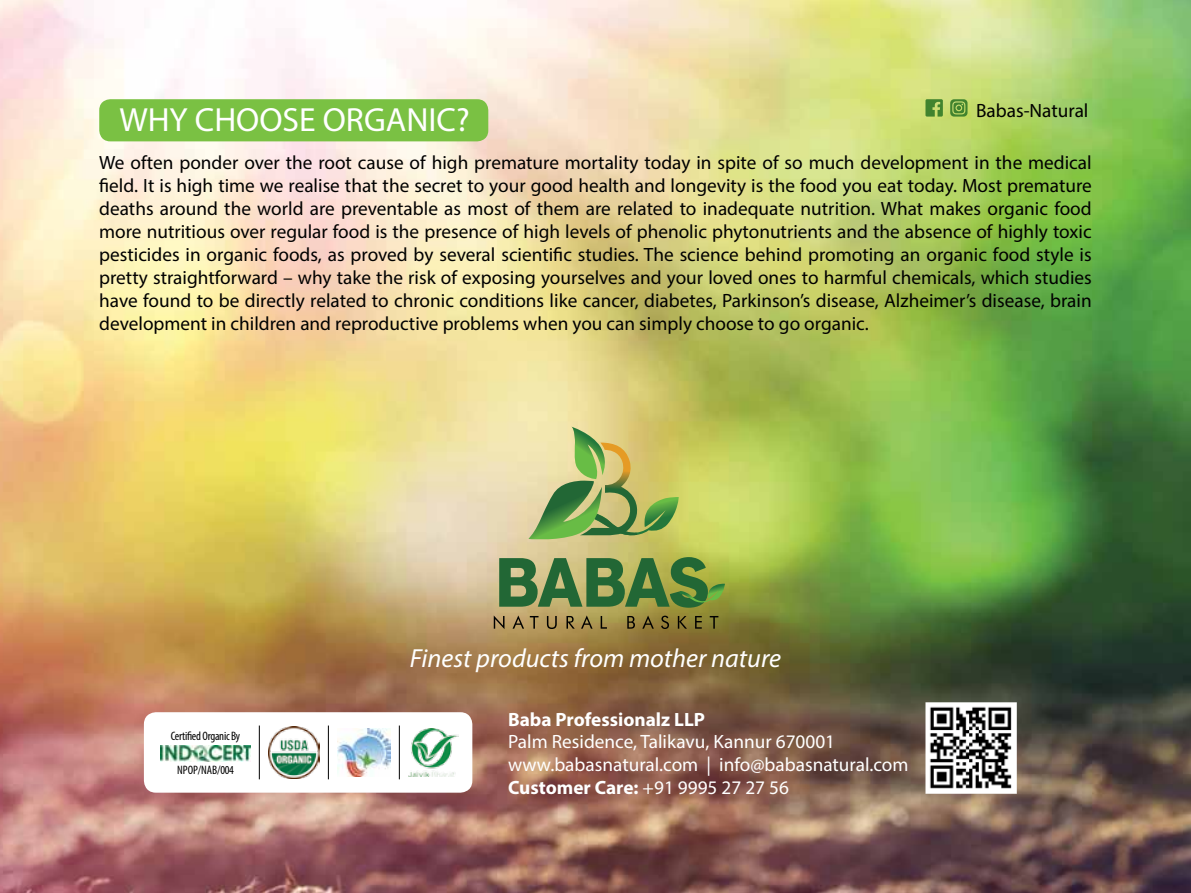
<style>
.page{position:relative;width:1191px;height:893px;background:#fff}
.page>*{position:absolute;margin:0;border:0;box-sizing:border-box;transform-origin:0 0}
.t1{font:33.6px "Myriad Pro";color:#fff}
.t2{font:italic 26.25px "Myriad Pro";color:#fff}
.t3{font:19.25px/23.1px "Myriad Pro";color:#000;text-align:justify}
.t4{font:19.25px/22.8px "Myriad Pro";color:#fff}
.t5{font:700 19.25px "Myriad Pro";color:#fff}
.t6{font:condensed 12.25px "Myriad Pro";letter-spacing:-.02em;color:#000}
.t7{font:condensed 12.25px "Myriad Pro";color:#000}
.s1{font-weight:700}
</style>
<div class="page">
<img style="left:0;top:0;width:1191px;height:893px">
<div style="left:99px;top:99px;width:389px;height:42px;background:#7ac143;border-radius:11px"></div>
<svg style="left:494px;top:615px;width:224px;height:14px;background:#8b7940"></svg>
<svg style="left:528px;top:427px;width:150px;height:115px;background:#afba6f"></svg>
<svg style="left:499px;top:557px;width:226px;height:51px;background:#678b49"></svg>
<img style="left:925px;top:702px;width:91px;height:92px">
<svg style="left:925px;top:99px;width:18px;height:18px"></svg>
<svg style="left:950px;top:99px;width:17px;height:18px"></svg>
<div style="left:144px;top:712px;width:328px;height:81px;background:#fff;border-radius:12px"></div>
<img style="left:268px;top:727px;width:52px;height:51px">
<img style="left:337px;top:729px;width:53px;height:47px">
<img style="left:160px;top:746px;width:91px;height:16px">
<img style="left:408px;top:728px;width:50px;height:49px">
<hr style="left:259px;top:725px;width:1px;height:54px;background:#000">
<hr style="left:328px;top:725px;width:1px;height:54px;background:#000">
<hr style="left:399px;top:725px;width:1px;height:54px;background:#000">
<p class="t3" style="left:976px;top:98px;width:114px">Babas-Natural</p>
<h1 class="t1" style="left:119px;top:99px;width:352px">WHY CHOOSE ORGANIC?</h1>
<p class="t3" style="left:99px;top:150px;width:994px">We often ponder over the root cause of high premature mortality today in spite of so much development in the medical field. It is high time we realise that the secret to your good health and longevity is the food you eat today. Most premature deaths around the world are preventable as most of them are related to inadequate nutrition. What makes organic food more nutritious over regular food is the presence of high levels of phenolic phytonutrients and the absence of highly toxic pesticides in organic foods, as proved by several scientific studies. The science behind promoting an organic food style is pretty straightforward – why take the risk of exposing yourselves and your loved ones to harmful chemicals, which studies have found to be directly related to chronic conditions like cancer, diabetes, Parkinson’s disease, Alzheimer’s disease, brain development in children and reproductive problems when you can simply choose to go organic.</p>
<p class="t6" style="left:171px;top:728px;width:71px">Certified Organic By</p>
<p class="t7" style="left:177px;top:763px;width:58px">NPOP/NAB/004</p>
<h2 class="t2" style="left:410px;top:642px;width:373px">Finest products from mother nature</h2>
<p class="t5" style="left:508px;top:706px;width:198px">Baba Professionalz LLP</p>
<p class="t4" style="left:508px;top:730px;width:402px">Palm Residence, Talikavu, Kannur 670001 www.babasnatural.com | info@babasnatural.com<br><span class="s1">Customer Care:</span> +91 9995 27 27 56</p>
</div>
